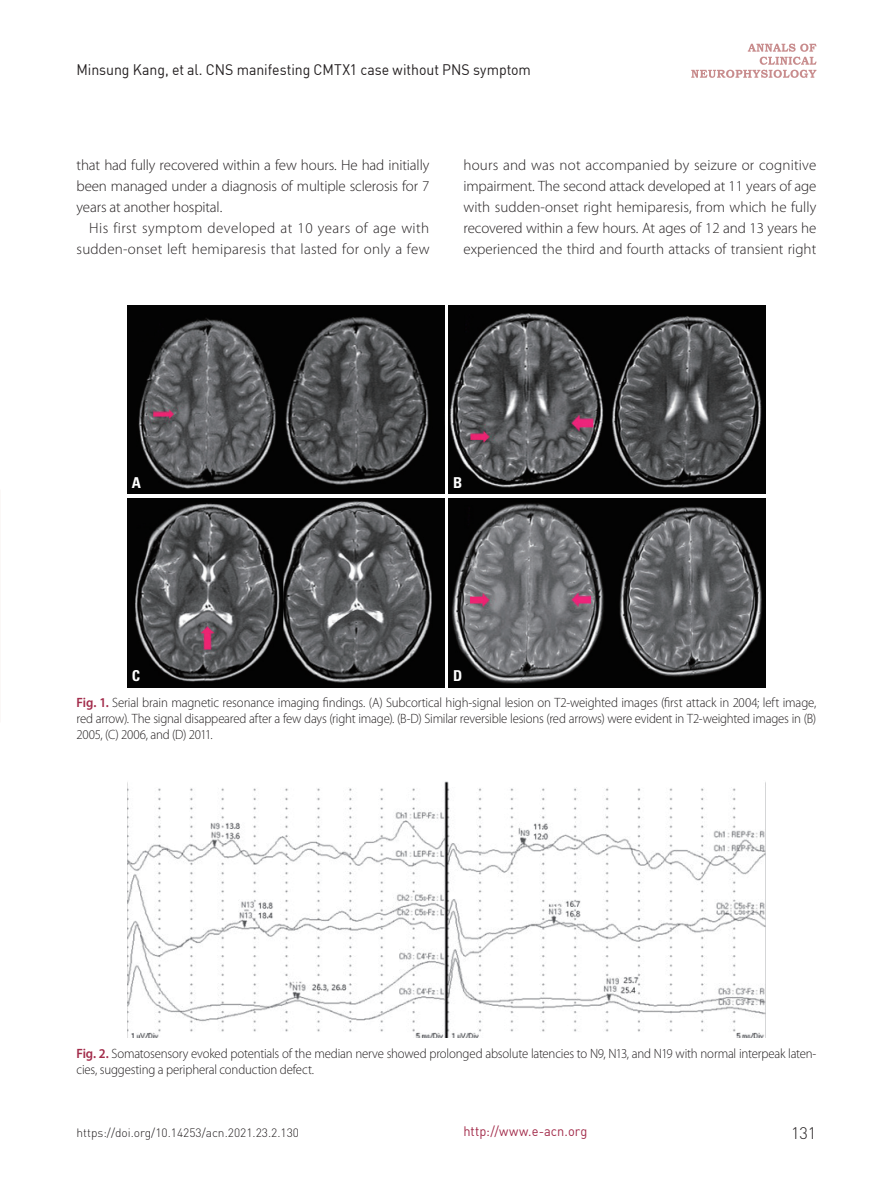
<style>
.page{position:relative;width:893px;height:1191px;background:#fff}
.page>*{position:absolute;margin:0;border:0;box-sizing:border-box;transform-origin:0 0}
.t1{font:300 16.5px "DIN Pro";color:#231f20}
.t2{font:300 15px/21px "Myriad Pro";color:#231f20;text-align:justify}
.t3{font:15px "DIN";letter-spacing:-.005em;color:#231f20;scale:.94 1}
.t4{font:300 15px "Myriad Pro";letter-spacing:.03em;color:#231f20}
.t5{font:700 condensed 15px "Univers LT Std";color:#fff}
.t6{font:300 13.5px/16.2px "Myriad Pro";letter-spacing:-.015em;color:#231f20;text-align:justify;scale:.95 1}
.t7{font:13.5px "DIN";color:#a22b4a;scale:.95 1}
.t8{font:300 12px "DIN Pro";color:#231f20}
.s1{font-weight:600;color:#a22b4a}
</style>
<div class="page">
<svg style="left:691px;top:44px;width:126px;height:34px"></svg>
<img style="left:128px;top:305px;width:316px;height:189px">
<img style="left:449px;top:305px;width:316px;height:189px">
<img style="left:128px;top:498px;width:316px;height:189px">
<img style="left:449px;top:498px;width:316px;height:189px">
<img style="left:128px;top:781px;width:637px;height:257px">
<p class="t3" style="left:77px;top:60px;width:485px">Minsung Kang, et al. CNS manifesting CMTX1 case without PNS symptom</p>
<p class="t2" style="left:77px;top:154px;width:354px">that had fully recovered within a few hours. He had initially</p>
<p class="t2" style="left:77px;top:175px;width:354px">been managed under a diagnosis of multiple sclerosis for 7</p>
<p class="t2" style="left:77px;top:196px;width:147px">years at another hospital.</p>
<p class="t4" style="left:89px;top:219px;width:341px">His first symptom developed at 10 years of age with</p>
<p class="t2" style="left:77px;top:238px;width:354px">sudden-onset left hemiparesis that lasted for only a few</p>
<p class="t2" style="left:463px;top:154px;width:354px">hours and was not accompanied by seizure or cognitive impairment. The second attack developed at 11 years of age with sudden-onset right hemiparesis, from which he fully recovered within a few hours. At ages of 12 and 13 years he experienced the third and fourth attacks of transient right</p>
<p class="t5" style="left:132px;top:473px;width:11px">A</p>
<p class="t5" style="left:132px;top:666px;width:10px">C</p>
<p class="t5" style="left:453px;top:473px;width:11px">B</p>
<p class="t5" style="left:453px;top:666px;width:11px">D</p>
<p class="t6" style="left:77px;top:694px;width:780px"><span class="s1">Fig. 1.</span> Serial brain magnetic resonance imaging findings. (A) Subcortical high-signal lesion on T2-weighted images (first attack in 2004; left image, red arrow). The signal disappeared after a few days (right image). (B-D) Similar reversible lesions (red arrows) were evident in T2-weighted images in (B)<br>2005, (C) 2006, and (D) 2011.</p>
<p class="t6" style="left:77px;top:1045px;width:780px"><span class="s1">Fig. 2.</span> Somatosensory evoked potentials of the median nerve showed prolonged absolute latencies to N9, N13, and N19 with normal interpeak laten&shy;cies, suggesting a peripheral conduction defect.</p>
<p class="t8" style="left:77px;top:1124px;width:224px">https://doi.org/10.14253/acn.2021.23.2.130</p>
<p class="t7" style="left:463px;top:1123px;width:132px">http://www.e-acn.org</p>
<p class="t1" style="left:791px;top:1121px;width:27px">131</p>
</div>
